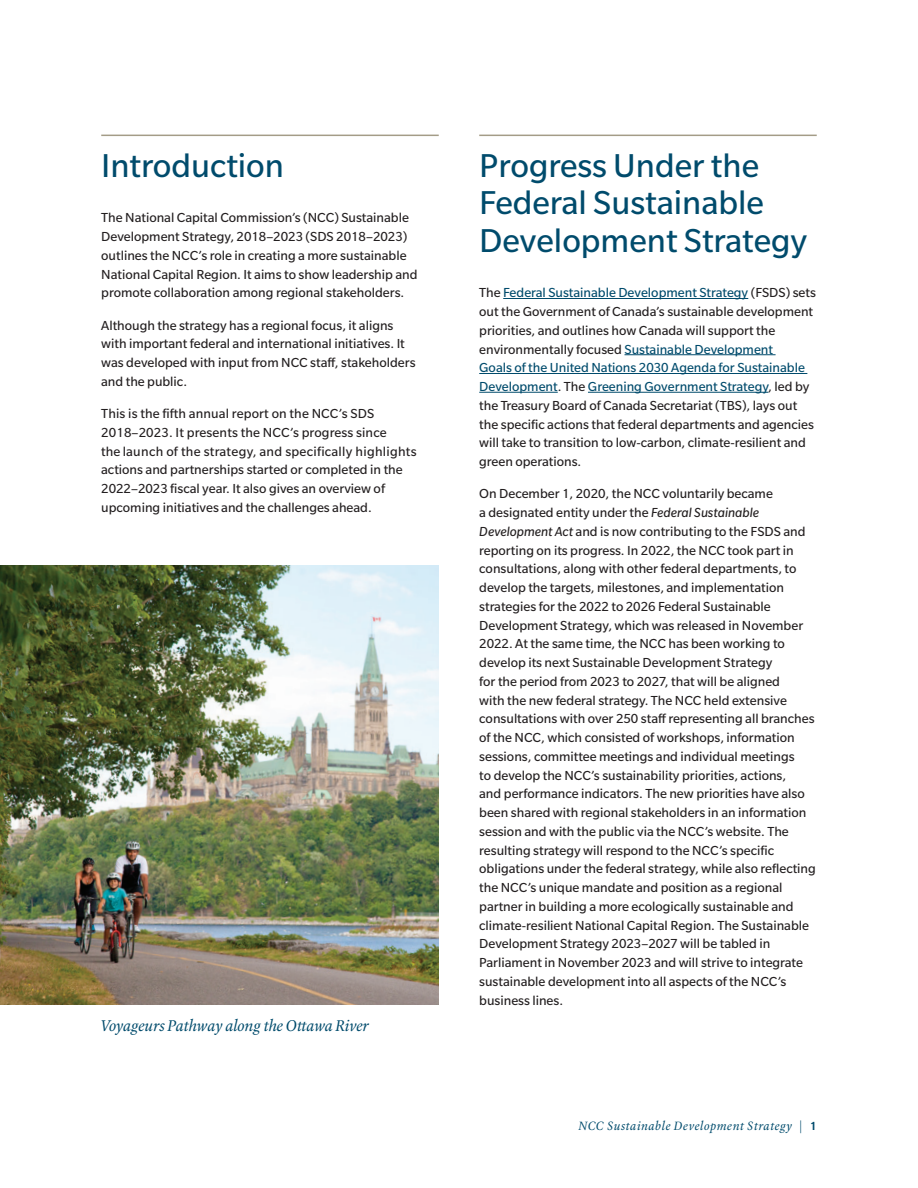
<style>
.page{position:relative;width:918px;height:1188px;background:#fff}
.page>*{position:absolute;margin:0;border:0;box-sizing:border-box;transform-origin:0 0}
.SUB_1{font:36px/37.5px "Slate Std";color:#004b6c}
.CAPTIONS{font:italic 16.5px "Laurentian Std";color:#004b6c}
.BODY{font:14.25px/18.8px "Slate Std";color:#231f20}
.t1{font:italic 12.75px "Laurentian Std";letter-spacing:.05em;color:#004b6c}
.s1{color:#004b6c}
.s2{font-style:italic}
.s3{font-family:"Slate Std";font-weight:500;font-style:normal}
</style>
<div class="page">
<hr style="left:479px;top:135px;width:338px;height:1px;background:#a49c87">
<hr style="left:503px;top:298px;width:245px;height:1px;background:#004b6c">
<hr style="left:625px;top:354px;width:151px;height:1px;background:#004b6c">
<hr style="left:479px;top:373px;width:328px;height:1px;background:#004b6c">
<hr style="left:479px;top:392px;width:79px;height:1px;background:#004b6c">
<hr style="left:588px;top:392px;width:180px;height:1px;background:#004b6c">
<hr style="left:101px;top:135px;width:338px;height:1px;background:#a49c87">
<img style="left:0;top:566px;width:439px;height:439px">
<p class="SUB_1" style="left:101px;top:146px;width:184px">Introduction</p>
<p class="BODY" style="left:101px;top:208px;width:318px">The National Capital Commission’s (NCC) Sustainable Development Strategy, 2018–2023 (SDS 2018–2023) outlines the NCC’s role in creating a more sustainable National Capital Region. It aims to show leadership and promote collaboration among regional stakeholders.</p>
<p class="BODY" style="left:101px;top:316px;width:316px">Although the strategy has a regional focus, it aligns with important federal and international initiatives. It was developed with input from NCC staff, stakeholders and the public.</p>
<p class="BODY" style="left:101px;top:404px;width:317px">This is the fifth annual report on the NCC’s SDS 2018–2023. It presents the NCC’s progress since<br>the launch of the strategy, and specifically highlights actions and partnerships started or completed in the 2022–2023 fiscal year. It also gives an overview of upcoming initiatives and the challenges ahead.</p>
<p class="CAPTIONS" style="left:101px;top:1016px;width:269px">Voyageurs Pathway along the Ottawa River</p>
<p class="SUB_1" style="left:479px;top:146px;width:330px">Progress Under the<br>Federal Sustainable<br>Development Strategy</p>
<p class="BODY" style="left:479px;top:283px;width:338px">The <span class="s1">Federal Sustainable Development Strategy</span> (FSDS) sets out the Government of Canada’s sustainable development priorities, and outlines how Canada will support the environmentally focused <span class="s1">Sustainable Development<br>Goals of the United Nations 2030 Agenda for Sustainable Development</span>. The <span class="s1">Greening Government Strategy</span>, led by the Treasury Board of Canada Secretariat (TBS), lays out the specific actions that federal departments and agencies will take to transition to low-carbon, climate-resilient and green operations.</p>
<p class="BODY" style="left:479px;top:484px;width:338px">On December 1, 2020, the NCC voluntarily became<br>a designated entity under the <span class="s2">Federal Sustainable Development Act</span> and is now contributing to the FSDS and reporting on its progress. In 2022, the NCC took part in consultations, along with other federal departments, to develop the targets, milestones, and implementation strategies for the 2022 to 2026 Federal Sustainable Development Strategy, which was released in November 2022. At the same time, the NCC has been working to develop its next Sustainable Development Strategy<br>for the period from 2023 to 2027, that will be aligned<br>with the new federal strategy. The NCC held extensive consultations with over 250 staff representing all branches of the NCC, which consisted of workshops, information sessions, committee meetings and individual meetings<br>to develop the NCC’s sustainability priorities, actions,<br>and performance indicators. The new priorities have also been shared with regional stakeholders in an information session and with the public via the NCC’s website. The resulting strategy will respond to the NCC’s specific obligations under the federal strategy, while also reflecting the NCC’s unique mandate and position as a regional partner in building a more ecologically sustainable and climate-resilient National Capital Region. The Sustainable Development Strategy 2023–2027 will be tabled in Parliament in November 2023 and will strive to integrate sustainable development into all aspects of the NCC’s business lines.</p>
<p class="t1" style="left:579px;top:1119px;width:239px">NCC Sustainable Development Strategy | <span class="s3">1</span></p>
</div>
